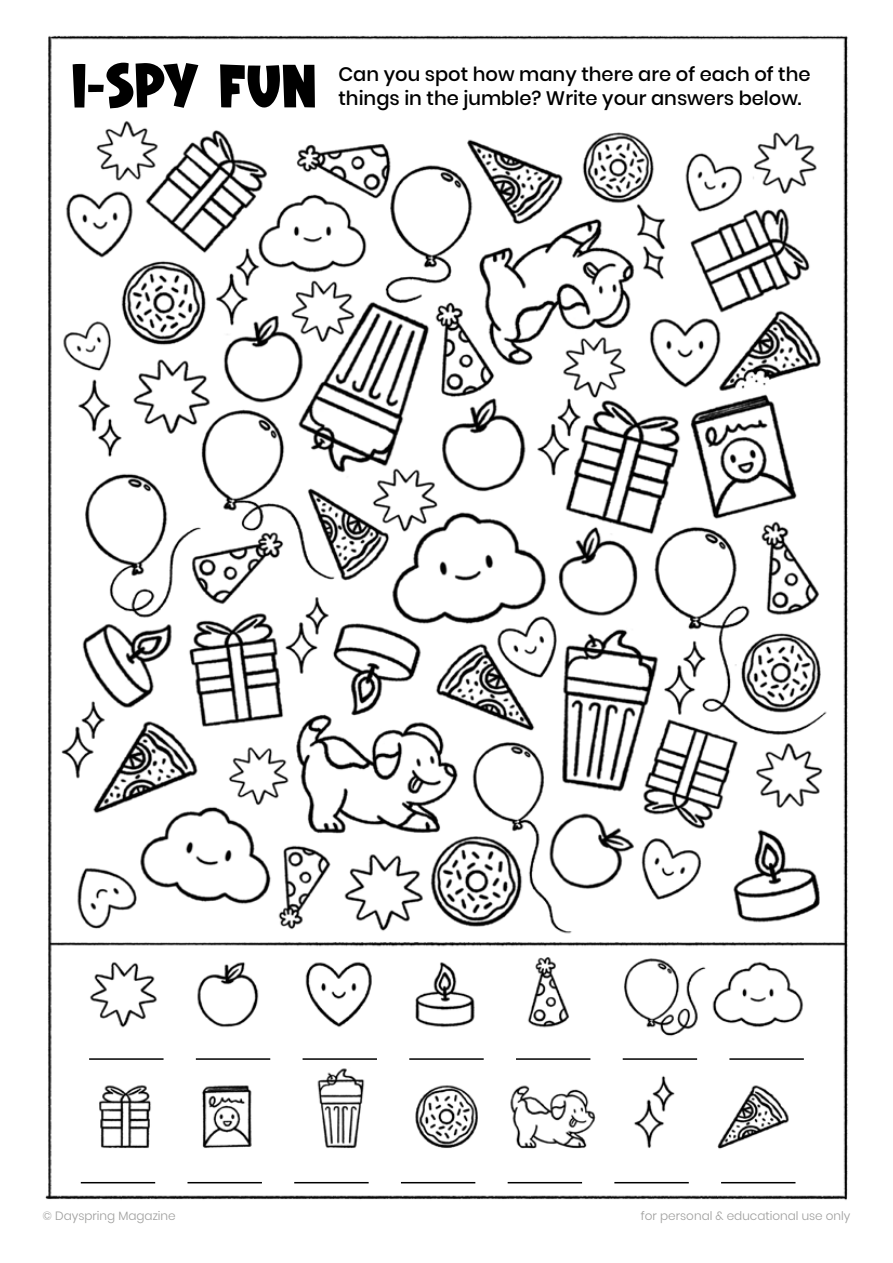
<style>
.page{position:relative;width:893px;height:1263px;background:#fff}
.page>*{position:absolute;margin:0;border:0;box-sizing:border-box;transform-origin:0 0}
.t1{font:63px "Smile";color:#000}
.t2{font:500 19.5px/23.4px "Poppins";color:#000}
.t3{font:300 12px "Poppins";color:#9d9d9c}
</style>
<div class="page">
<img style="left:45px;top:1045px;width:803px;height:155px">
<img style="left:48px;top:35px;width:800px;height:1010px">
<hr style="left:89px;top:1058px;width:75px;height:2px;background:#000">
<hr style="left:196px;top:1058px;width:74px;height:2px;background:#000">
<hr style="left:303px;top:1058px;width:74px;height:2px;background:#000">
<hr style="left:409px;top:1058px;width:75px;height:2px;background:#000">
<hr style="left:516px;top:1058px;width:74px;height:2px;background:#000">
<hr style="left:623px;top:1058px;width:74px;height:2px;background:#000">
<hr style="left:729px;top:1058px;width:75px;height:2px;background:#000">
<hr style="left:81px;top:1182px;width:74px;height:1px;background:#000">
<hr style="left:187px;top:1182px;width:75px;height:1px;background:#000">
<hr style="left:294px;top:1182px;width:75px;height:1px;background:#000">
<hr style="left:401px;top:1182px;width:74px;height:1px;background:#000">
<hr style="left:508px;top:1182px;width:74px;height:1px;background:#000">
<hr style="left:614px;top:1182px;width:75px;height:1px;background:#000">
<hr style="left:721px;top:1182px;width:74px;height:1px;background:#000">
<p class="t1" style="left:71px;top:53px;width:247px">I-SPY FUN</p>
<p class="t2" style="left:338px;top:63px;width:474px">Can you spot how many there are of each of the things in the jumble? Write your answers below.</p>
<p class="t3" style="left:43px;top:1209px;width:135px">© Dayspring Magazine</p>
<p class="t3" style="left:641px;top:1209px;width:211px">for personal &amp; educational use only</p>
</div>
